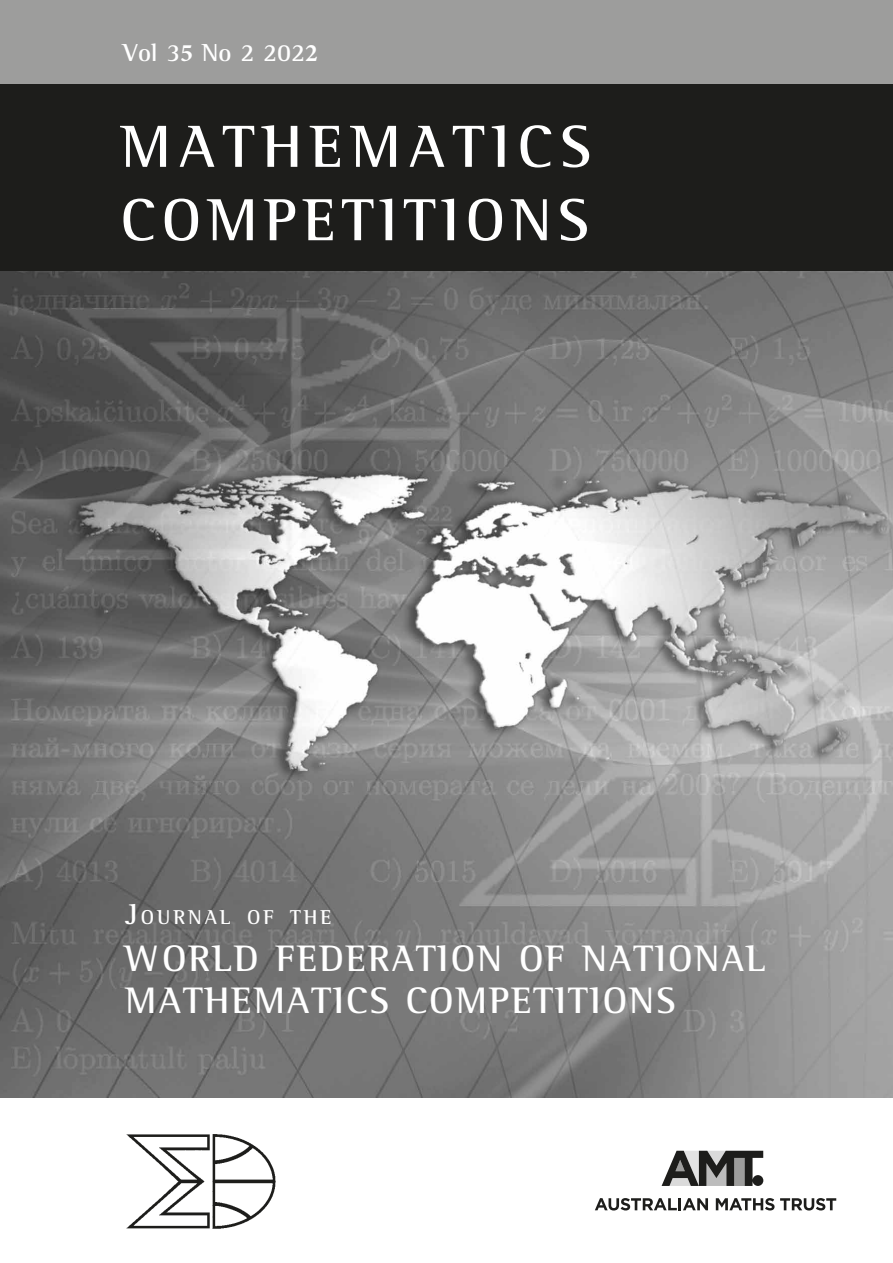
<style>
.page{position:relative;width:893px;height:1263px;background:#fff}
.page>*{position:absolute;margin:0;border:0;box-sizing:border-box;transform-origin:0 0}
.t1{font:700 60.9px/73.3px "Rotis Semi Serif";letter-spacing:.1em;color:#fff}
.t2{font:700 37.8px/42px "Rotis Semi Serif";letter-spacing:.05em;color:#fff}
.t3{font:700 25.2px "Rotis Semi Serif";color:#fff}
.t4{font:700 20.55px "Rotis Semi Serif";letter-spacing:.145em;color:#fff}
.s1{font-family:"Minion Pro"}
.s2{font-size:29.4px}
</style>
<div class="page">
<img style="left:0;top:271px;width:893px;height:827px">
<div style="left:0;top:0;width:893px;height:86px;background:#9d9d9c"></div>
<img style="left:126px;top:1134px;width:150px;height:95px">
<div style="left:0;top:84px;width:893px;height:187px;background:#1d1d1b"></div>
<svg style="left:662px;top:1151px;width:101px;height:35px;background:#727271"></svg>
<svg style="left:595px;top:1198px;width:113px;height:12px"></svg>
<svg style="left:716px;top:1198px;width:58px;height:12px"></svg>
<svg style="left:780px;top:1198px;width:56px;height:12px"></svg>
<p class="t3" style="left:123px;top:37px;width:197px">Vol 3<span class="s1">5</span> No 2 202<span class="s1">2</span></p>
<h1 class="t1" style="left:121px;top:109px;width:472px">MATHEMATICS<br>COMPETITIONS</h1>
<p class="t4" style="left:125px;top:905px;width:208px"><span class="s2">J</span>OURNAL OF THE</p>
<p class="t2" style="left:125px;top:936px;width:642px">WORLD FEDERATION OF NATIONAL<br>MATHEMATICS COMPETITIONS</p>
</div>
